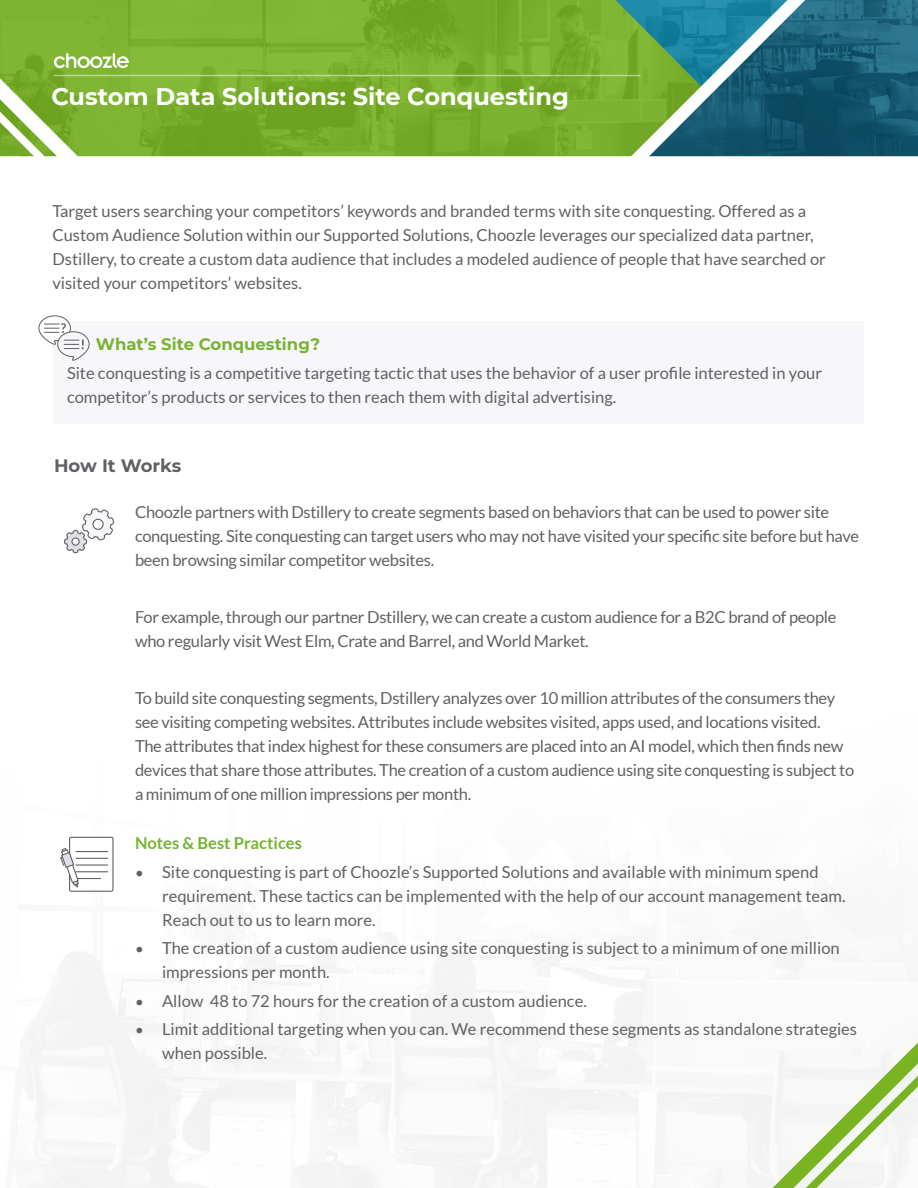
<style>
.page{position:relative;width:918px;height:1188px;background:#fff}
.page>*{position:absolute;margin:0;border:0;box-sizing:border-box;transform-origin:0 0}
.t1{font:700 24px "Montserrat";color:#fff}
.t2{font:700 18px "Montserrat";letter-spacing:-.005em;color:#616165}
.t3{font:16.5px/24px "Lato";color:#616165}
.t4{font:16.5px/24px "Lato";letter-spacing:-.02em;color:#616165}
.t5{font:700 16.5px "Montserrat";color:#78b332}
.t6{font:700 16.5px "Lato";color:#78b332}
.s1{font-size:15px}
</style>
<div class="page">
<img style="left:0;top:0;width:918px;height:1188px">
<svg style="left:54px;top:53px;width:75px;height:15px"></svg>
<hr style="left:54px;top:75px;width:586px;height:1px;background:#f7f7fa">
<div style="left:53px;top:321px;width:811px;height:102px;background:#f7f7fa"></div>
<svg style="left:38px;top:315px;width:52px;height:46px"></svg>
<svg style="left:63px;top:508px;width:51px;height:46px"></svg>
<div style="left:70px;top:837px;width:43px;height:54px;background:#fff;border-radius:2px"></div>
<div style="left:69px;top:837px;width:45px;height:55px;border:1px solid #616165;border-radius:2px"></div>
<hr style="left:76px;top:851px;width:32px;height:1px;background:#616165">
<hr style="left:76px;top:858px;width:32px;height:1px;background:#616165">
<hr style="left:76px;top:864px;width:32px;height:2px;background:#616165">
<hr style="left:76px;top:871px;width:32px;height:1px;background:#616165">
<svg style="left:59px;top:848px;width:41px;height:40px"></svg>
<h1 class="t1" style="left:51px;top:79px;width:519px">Custom Data Solutions: Site Conquesting</h1>
<p class="t3" style="left:52px;top:199px;width:775px">Target users searching your competitors’ keywords and branded terms with site conquesting. Offered as a Custom Audience Solution within our Supported Solutions, Choozle leverages our specialized data partner, Dstillery, to create a custom data audience that includes a modeled audience of people that have searched or visited your competitors’ websites.</p>
<p class="t5" style="left:96px;top:333px;width:226px">What’s Site Conquesting?</p>
<p class="t3" style="left:67px;top:361px;width:757px">Site conquesting is a competitive targeting tactic that uses the behavior of a user profile interested in your competitor’s products or services to then reach them with digital advertising.</p>
<p class="t2" style="left:54px;top:453px;width:129px">How It Works</p>
<p class="t4" style="left:135px;top:500px;width:726px">Choozle partners with Dstillery to create segments based on behaviors that can be used to power site conquesting. Site conquesting can target users who may not have visited your specific site before but have been browsing similar competitor websites.</p>
<p class="t4" style="left:135px;top:605px;width:703px">For example, through our partner Dstillery, we can create a custom audience for a B2C brand of people who regularly visit West Elm, Crate and Barrel, and World Market.</p>
<p class="t4" style="left:135px;top:686px;width:721px">To build site conquesting segments, Dstillery analyzes over 10 million attributes of the consumers they see visiting competing websites. Attributes include websites visited, apps used, and locations visited.<br>The attributes that index highest for these consumers are placed into an AI model, which then finds new devices that share those attributes. The creation of a custom audience using site conquesting is subject to a minimum of one million impressions per month.</p>
<p class="t6" style="left:135px;top:834px;width:168px">Notes &amp; Best Practices</p>
<p class="t3" style="left:162px;top:860px;width:685px;text-indent:-27px"><span class="s1">•</span> Site conquesting is part of Choozle’s Supported Solutions and available with minimum spend requirement. These tactics can be implemented with the help of our account management team.<br>Reach out to us to learn more.</p>
<p class="t3" style="left:162px;top:936px;width:679px;text-indent:-27px"><span class="s1">•</span> The creation of a custom audience using site conquesting is subject to a minimum of one million impressions per month.</p>
<p class="t3" style="left:135px;top:989px;width:453px"><span class="s1">•</span> Allow 48 to 72 hours for the creation of a custom audience.</p>
<p class="t3" style="left:162px;top:1017px;width:697px;text-indent:-27px"><span class="s1">•</span> Limit additional targeting when you can. We recommend these segments as standalone strategies when possible.</p>
</div>
